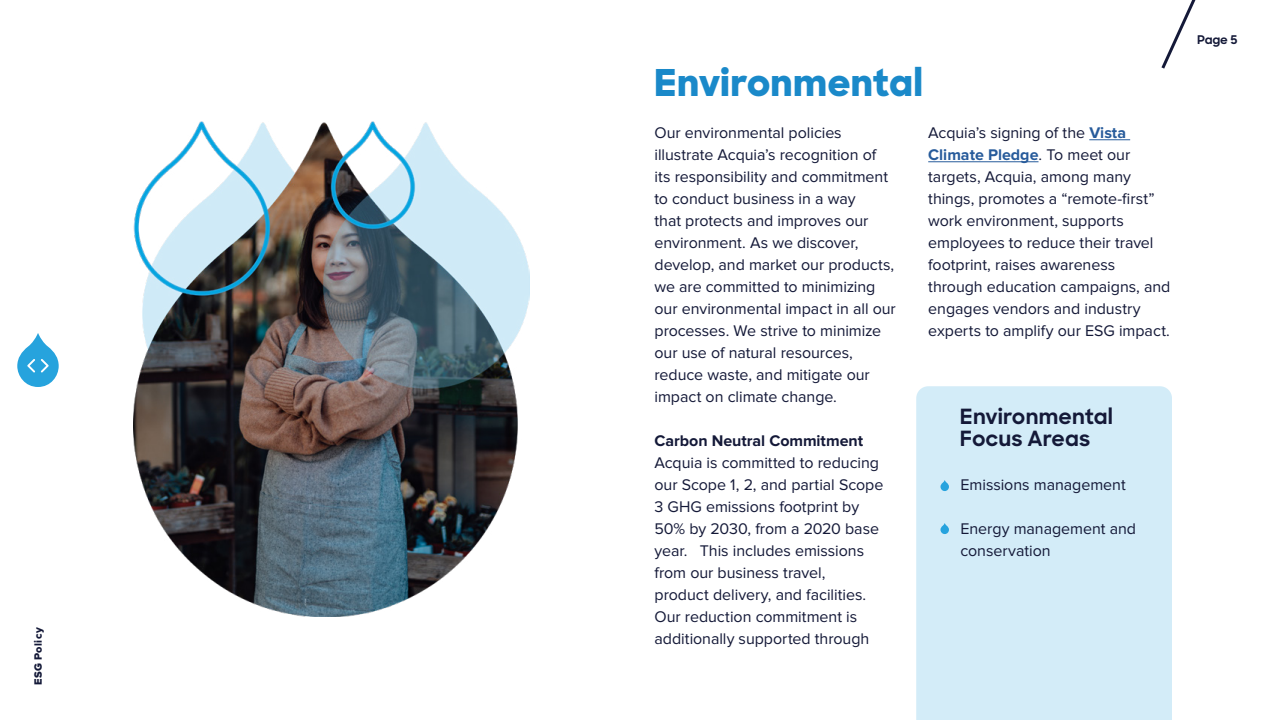
<style>
.page{position:relative;width:1280px;height:720px;background:#fff}
.page>*{position:absolute;margin:0;border:0;box-sizing:border-box;transform-origin:0 0}
.t1{font:800 37px "Sharp Sans";letter-spacing:.005em;color:#1a89c9}
.t2{font:700 21px/22px "Sharp Sans";letter-spacing:.005em;color:#141938}
.t3{font:16px/22px "Proxima Nova";letter-spacing:-.005em;color:#141938}
.t4{font:700 16px "Proxima Nova";letter-spacing:-.005em;color:#141938}
.t5{font:700 12px "Sharp Sans";color:#141938}
.t6{font:11px "Proxima Nova Extrabld";letter-spacing:.03em;color:#141938}
.s1{font-weight:700;color:#275b9b}
</style>
<div class="page">
<div style="left:916px;top:386px;width:256px;height:334px;background:#d3ecf8"></div>
<hr style="left:1089px;top:140px;width:41px;height:1px;background:#275b9b">
<hr style="left:928px;top:162px;width:111px;height:1px;background:#275b9b">
<svg style="left:941px;top:480px;width:8px;height:11px"></svg>
<svg style="left:941px;top:523px;width:8px;height:11px"></svg>
<img style="left:133px;top:121px;width:397px;height:496px">
<svg style="left:1161px;top:0;width:35px;height:69px"></svg>
<svg style="left:17px;top:333px;width:42px;height:54px"></svg>
<p class="t6" style="left:32px;top:685px;width:59px;rotate:-90deg">ESG Policy</p>
<h1 class="t1" style="left:654px;top:55px;width:270px">Environmental</h1>
<p class="t3" style="left:654px;top:122px;width:243px">Our environmental policies illustrate Acquia’s recognition of its responsibility and commitment to conduct business in a way<br>that protects and improves our environment. As we discover, develop, and market our products, we are committed to minimizing our environmental impact in all our processes. We strive to minimize our use of natural resources, reduce waste, and mitigate our impact on climate change.</p>
<p class="t4" style="left:654px;top:431px;width:210px">Carbon Neutral Commitment</p>
<p class="t3" style="left:654px;top:452px;width:230px">Acquia is committed to reducing our Scope 1, 2, and partial Scope<br>3 GHG emissions footprint by<br>50% by 2030, from a 2020 base year. This includes emissions from our business travel, product delivery, and facilities.<br>Our reduction commitment is additionally supported through</p>
<p class="t3" style="left:928px;top:122px;width:244px">Acquia’s signing of the <span class="s1">Vista<br>Climate Pledge</span>. To meet our targets, Acquia, among many things, promotes a “remote-first” work environment, supports employees to reduce their travel footprint, raises awareness through education campaigns, and engages vendors and industry experts to amplify our ESG impact.</p>
<h2 class="t2" style="left:960px;top:405px;width:155px">Environmental<br>Focus Areas</h2>
<p class="t3" style="left:960px;top:474px;width:167px">Emissions management</p>
<p class="t3" style="left:960px;top:518px;width:177px">Energy management and conservation</p>
<p class="t5" style="left:1197px;top:31px;width:42px">Page 5</p>
</div>
